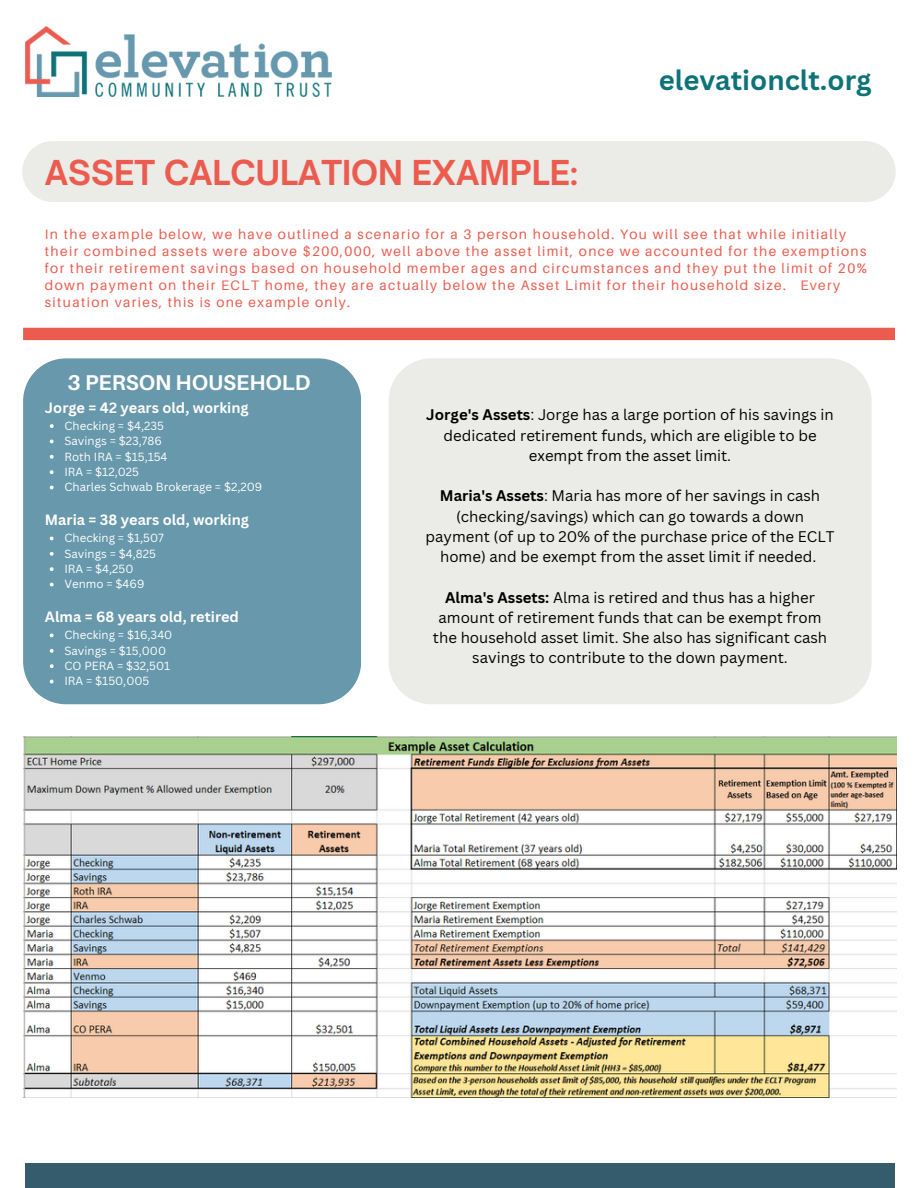
<style>
.page{position:relative;width:918px;height:1188px;background:#fff}
.page>*{position:absolute;margin:0;border:0;box-sizing:border-box;transform-origin:0 0}
.t1{font:700 32.85px "Open Sauce One";color:#eb5c4f}
.t2{font:700 27.45px "Canva Sans";color:#0d7378}
.t3{font:700 21.45px "Aileron";color:#fff}
.t4{font:15px/20.2px "Canva Sans";color:#000;text-align:center}
.t5{font:700 14.55px "Canva Sans";color:#fff}
.t6{font:13.8px/16.8px "Aileron";letter-spacing:.1em;color:#eb5c4f}
.t7{font:11.55px "Canva Sans";color:#fff}
.s1{font-weight:700}
</style>
<div class="page">
<div style="left:23px;top:328px;width:872px;height:12px;background:#eb5c4f"></div>
<div style="left:25px;top:1163px;width:870px;height:25px;background:#345c6d"></div>
<img style="left:25px;top:26px;width:306px;height:70px">
<div style="left:23px;top:358px;width:338px;height:346px;background:#6798ab"></div>
<div style="left:389px;top:358px;width:483px;height:346px;background:#ebebe8"></div>
<div style="left:22px;top:141px;width:874px;height:61px;background:#ebebe8"></div>
<img style="left:23px;top:737px;width:873px;height:361px">
<svg style="left:50px;top:424px;width:4px;height:4px"></svg>
<svg style="left:50px;top:440px;width:4px;height:3px"></svg>
<svg style="left:50px;top:455px;width:4px;height:4px"></svg>
<svg style="left:50px;top:470px;width:4px;height:4px"></svg>
<svg style="left:50px;top:486px;width:4px;height:3px"></svg>
<svg style="left:50px;top:537px;width:4px;height:3px"></svg>
<svg style="left:50px;top:552px;width:4px;height:4px"></svg>
<svg style="left:50px;top:567px;width:4px;height:4px"></svg>
<svg style="left:50px;top:583px;width:4px;height:3px"></svg>
<svg style="left:50px;top:634px;width:4px;height:3px"></svg>
<svg style="left:50px;top:649px;width:4px;height:4px"></svg>
<svg style="left:50px;top:664px;width:4px;height:4px"></svg>
<svg style="left:50px;top:680px;width:4px;height:3px"></svg>
<p class="t1" style="left:45px;top:152px;width:535px">ASSET CALCULATION EXAMPLE:</p>
<p class="t2" style="left:659px;top:60px;width:214px">elevationclt.org</p>
<p class="t6" style="left:45px;top:226px;width:823px">In the example below, we have outlined a scenario for a 3 person household. You will see that while initially their combined assets were above $200,000, well above the asset limit, once we accounted for the exemptions for their retirement savings based on household member ages and circumstances and they put the limit of 20% down payment on their ECLT home, they are actually below the Asset Limit for their household size. Every situation varies, this is one example only.</p>
<p class="t3" style="left:68px;top:369px;width:244px">3 PERSON HOUSEHOLD</p>
<p class="t7" style="left:65px;top:418px;width:101px">Checking = $4,235</p>
<p class="t7" style="left:65px;top:433px;width:99px">Savings = $23,786</p>
<p class="t7" style="left:65px;top:448px;width:105px">Roth IRA = $15,154</p>
<p class="t7" style="left:65px;top:464px;width:76px">IRA = $12,025</p>
<p class="t7" style="left:65px;top:479px;width:199px">Charles Schwab Brokerage = $2,209</p>
<p class="t7" style="left:65px;top:530px;width:101px">Checking = $1,507</p>
<p class="t7" style="left:65px;top:545px;width:93px">Savings = $4,825</p>
<p class="t7" style="left:65px;top:561px;width:70px">IRA = $4,250</p>
<p class="t7" style="left:65px;top:576px;width:81px">Venmo = $469</p>
<p class="t7" style="left:65px;top:627px;width:109px">Checking = $16,340</p>
<p class="t7" style="left:65px;top:642px;width:103px">Savings = $15,000</p>
<p class="t7" style="left:65px;top:658px;width:107px">CO PERA = $32,501</p>
<p class="t7" style="left:65px;top:673px;width:86px">IRA = $150,005</p>
<p class="t5" style="left:45px;top:397px;width:205px">Jorge = 42 years old, working</p>
<p class="t5" style="left:45px;top:509px;width:206px">Maria = 38 years old, working</p>
<p class="t5" style="left:45px;top:606px;width:196px">Alma = 68 years old, retired</p>
<p class="t4" style="left:426px;top:404px;width:409px"><span class="s1">Jorge's Assets</span>: Jorge has a large portion of his savings in dedicated retirement funds, which are eligible to be exempt from the asset limit.</p>
<p class="t4" style="left:426px;top:485px;width:411px"><span class="s1">Maria's Assets</span>: Maria has more of her savings in cash (checking/savings) which can go towards a down payment (of up to 20% of the purchase price of the ECLT home) and be exempt from the asset limit if needed.</p>
<p class="t4" style="left:433px;top:587px;width:396px"><span class="s1">Alma's Assets:</span> Alma is retired and thus has a higher amount of retirement funds that can be exempt from the household asset limit. She also has significant cash savings to contribute to the down payment.</p>
</div>
